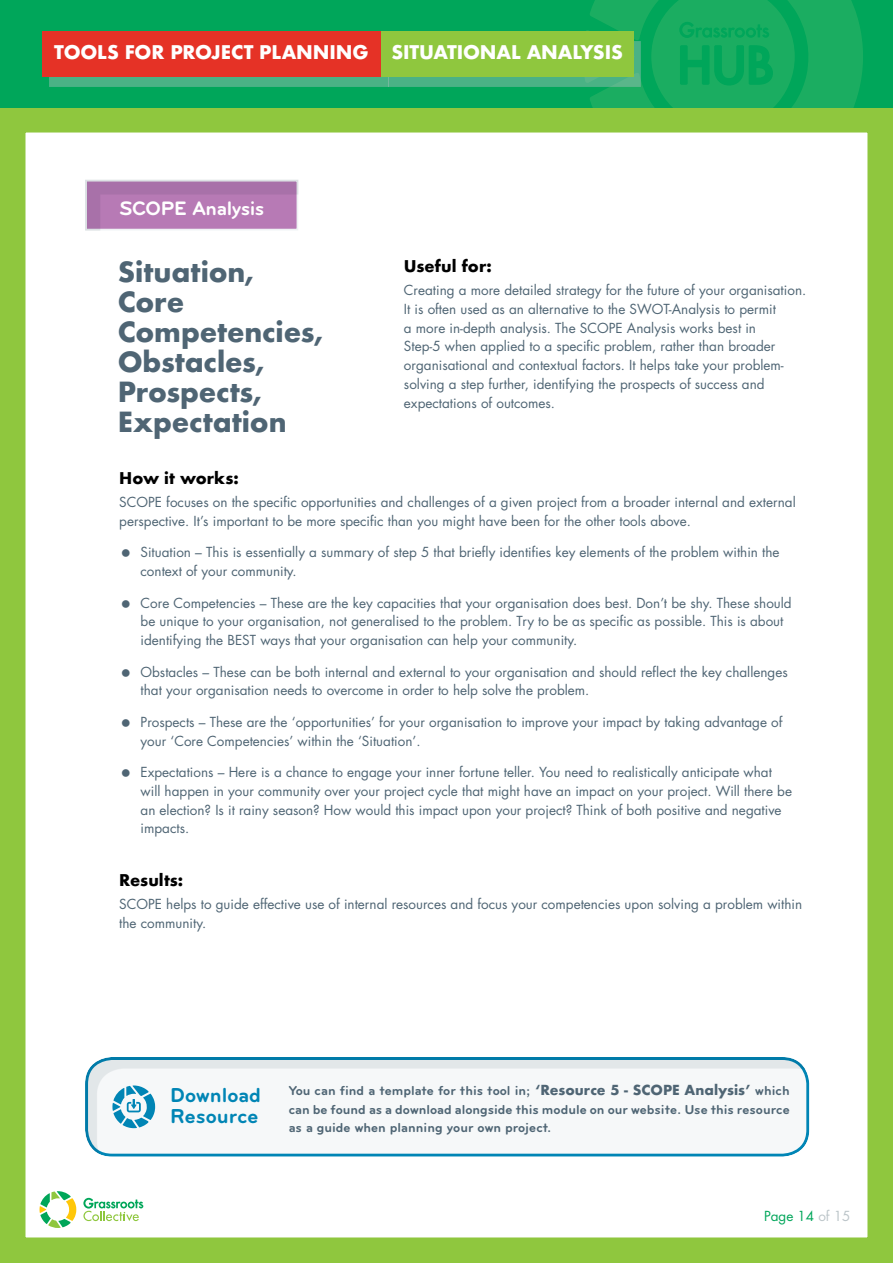
<style>
.page{position:relative;width:893px;height:1263px;background:#fff}
.page>*{position:absolute;margin:0;border:0;box-sizing:border-box;transform-origin:0 0}
.t1{font:700 27px/30px "Futura";letter-spacing:-.005em;color:#4f6574}
.t2{font:700 21px/21px "Bryant";color:#0085b5}
.t3{font:700 20.25px "Bryant";letter-spacing:-.025em;color:#fff}
.t4{font:700 18.3px "Futura";letter-spacing:-.01em;color:#fff}
.t5{font:700 15.75px "Futura";color:#000}
.t6{font:13.5px/18.8px "Futura";color:#4f6574}
.t7{font:700 13.5px/18.8px "Bryant";color:#4f6574;text-align:justify}
.t8{font:13.5px "Futura";color:#00a65a}
.s1{font-family:"Futura"}
.s2{color:#bcc5c9}
</style>
<div class="page">
<div style="left:0;top:107px;width:893px;height:1156px;border:26px solid #8fc73e"></div>
<div style="left:84px;top:1055px;width:726px;height:102px;background:#bcc5c9;opacity:.3"></div>
<svg style="left:113px;top:1085px;width:42px;height:43px"></svg>
<svg style="left:40px;top:1191px;width:36px;height:37px"></svg>
<svg style="left:83px;top:1198px;width:60px;height:23px"></svg>
<div style="left:83px;top:178px;width:216px;height:54px;background:#bcc5c9;opacity:.3"></div>
<div style="left:0;top:0;width:893px;height:107px;background:#00a65a"></div>
<svg style="left:586px;top:0;width:277px;height:107px"></svg>
<div style="left:49px;top:41px;width:340px;height:46px;background:#bcc5c9;opacity:.4"></div>
<div style="left:43px;top:31px;width:339px;height:45px;background:#e53226"></div>
<div style="left:388px;top:41px;width:253px;height:46px;background:#bcc5c9;opacity:.4"></div>
<div style="left:381px;top:31px;width:253px;height:45px;background:#8fc73e"></div>
<h3 class="t4" style="left:54px;top:39px;width:570px">TOOLS FOR PROJECT PLANNING SITUATIONAL ANALYSIS</h3>
<h3 class="t3" style="left:119px;top:197px;width:147px">SCOPE Analysis</h3>
<h1 class="t1" style="left:118px;top:256px;width:207px">Situation,<br>Core<br>Competencies,<br>Obstacles,<br>Prospects,<br>Expectation</h1>
<p class="t5" style="left:404px;top:255px;width:89px">Useful for:</p>
<p class="t6" style="left:404px;top:281px;width:404px">Creating a more detailed strategy for the future of your organisation.<br>It is often used as an alternative to the SWOT-Analysis to permit<br>a more in-depth analysis. The SCOPE Analysis works best in<br>Step-5 when applied to a specific problem, rather than broader organisational and contextual factors. It helps take your problem&shy;solving a step further, identifying the prospects of success and expectations of outcomes.</p>
<p class="t5" style="left:119px;top:467px;width:121px">How it works:</p>
<p class="t6" style="left:119px;top:493px;width:678px">SCOPE focuses on the specific opportunities and challenges of a given project from a broader internal and external perspective. It’s important to be more specific than you might have been for the other tools above.</p>
<p class="t6" style="left:141px;top:543px;width:640px">Situation – This is essentially a summary of step 5 that briefly identifies key elements of the problem within the context of your community.</p>
<p class="t6" style="left:141px;top:593px;width:653px">Core Competencies – These are the key capacities that your organisation does best. Don’t be shy. These should be unique to your organisation, not generalised to the problem. Try to be as specific as possible. This is about identifying the BEST ways that your organisation can help your community.</p>
<p class="t6" style="left:141px;top:662px;width:649px">Obstacles – These can be both internal and external to your organisation and should reflect the key challenges that your organisation needs to overcome in order to help solve the problem.</p>
<p class="t6" style="left:141px;top:713px;width:643px">Prospects – These are the ‘opportunities’ for your organisation to improve your impact by taking advantage of your ‘Core Competencies’ within the ‘Situation’.</p>
<p class="t6" style="left:141px;top:763px;width:653px">Expectations – Here is a chance to engage your inner fortune teller. You need to realistically anticipate what will happen in your community over your project cycle that might have an impact on your project. Will there be an election? Is it rainy season? How would this impact upon your project? Think of both positive and negative impacts.</p>
<p class="t5" style="left:119px;top:869px;width:66px">Results:</p>
<p class="t6" style="left:119px;top:895px;width:684px">SCOPE helps to guide effective use of internal resources and focus your competencies upon solving a problem within the community.</p>
<h2 class="t2" style="left:170px;top:1084px;width:93px">Download<br>Resource</h2>
<p class="t7" style="left:289px;top:1081px;width:502px">You can find a template for this tool in; <span class="s1">‘Resource 5 - SCOPE Analysis’</span> which can be found as a download alongside this module on our website. Use this resource as a guide when planning your own project.</p>
<p class="t8" style="left:764px;top:1207px;width:88px">Page 14 <span class="s2">of 15</span></p>
</div>
